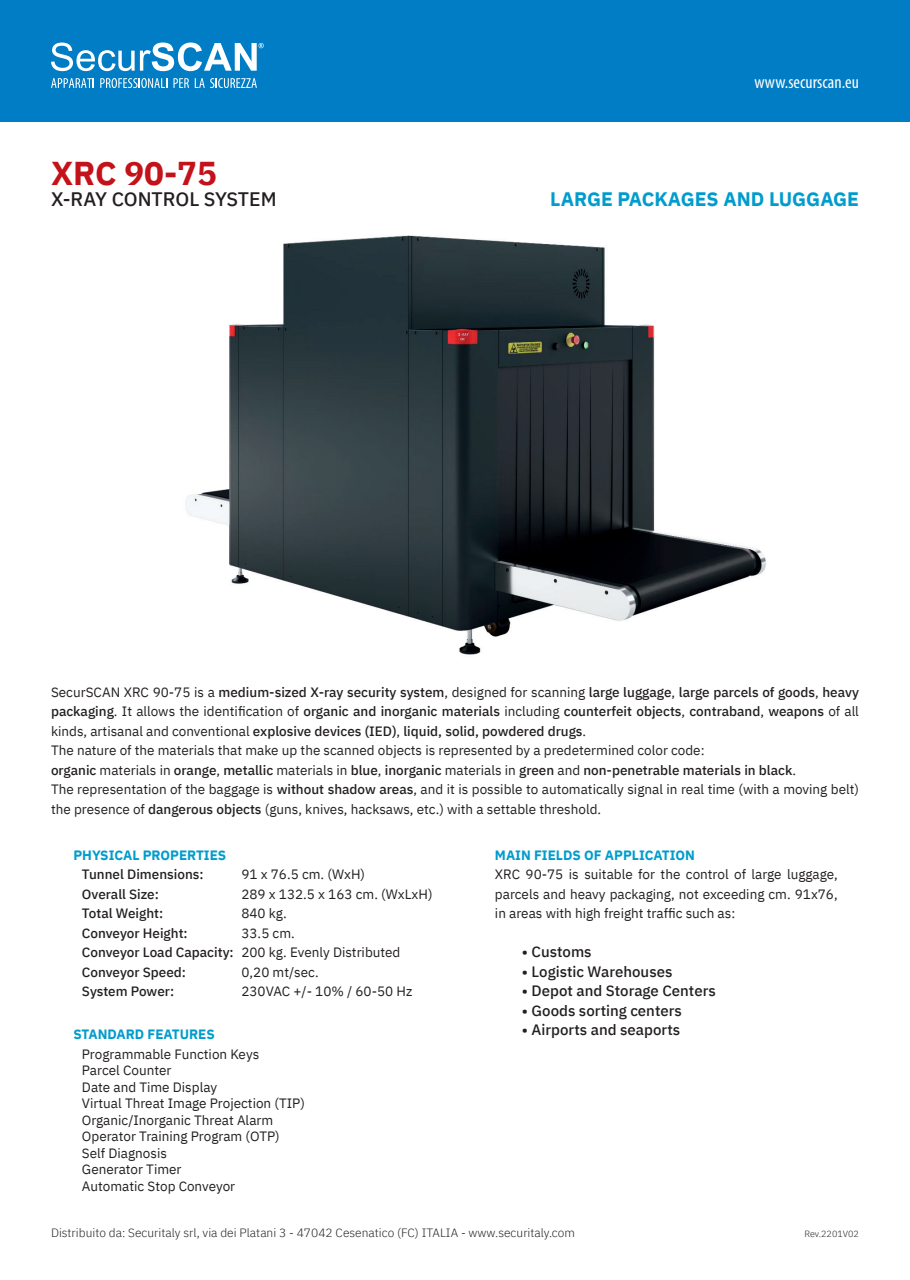
<style>
.page{position:relative;width:910px;height:1280px;background:#fff}
.page>*{position:absolute;margin:0;border:0;box-sizing:border-box;transform-origin:0 0}
.t1{font:700 33px "IBM Plex Sans";color:#c4121a}
.t2{font:700 19.5px "IBM Plex Sans";color:#009ccd}
.t3{font:500 19.5px "IBM Plex Sans";color:#231f20}
.t4{font:condensed 18px "Myriad Pro";color:#fff}
.t5{font:500 15px "IBM Plex Sans";color:#231f20}
.t6{font:13.5px/19.5px "IBM Plex Sans";color:#231f20}
.t7{font:500 13.5px/19.5px "IBM Plex Sans";color:#231f20}
.t8{font:700 13.5px "IBM Plex Sans";color:#009ccd}
.t9{font:300 12px "IBM Plex Sans";color:#231f20}
.t10{font:300 9px "IBM Plex Sans";color:#231f20}
.s1{font-weight:500}
.s2{font-weight:400}
</style>
<div class="page">
<img style="left:185px;top:235px;width:581px;height:420px">
<div style="left:0;top:0;width:910px;height:121px;background:#007dc5"></div>
<svg style="left:51px;top:43px;width:213px;height:28px"></svg>
<svg style="left:51px;top:78px;width:43px;height:10px"></svg>
<svg style="left:100px;top:78px;width:67px;height:10px"></svg>
<svg style="left:173px;top:78px;width:16px;height:10px"></svg>
<svg style="left:195px;top:78px;width:62px;height:10px"></svg>
<h1 class="t1" style="left:51px;top:147px;width:167px">XRC 90-75</h1>
<h2 class="t3" style="left:51px;top:184px;width:227px">X-RAY CONTROL SYSTEM</h2>
<h3 class="t4" style="left:754px;top:71px;width:106px">www.securscan.eu</h3>
<h2 class="t2" style="left:550px;top:184px;width:310px">LARGE PACKAGES AND LUGGAGE</h2>
<p class="t6" style="left:51px;top:681px;width:809px">SecurSCAN XRC 90-75 is a <span class="s1">medium-sized X-ray security system</span>, designed for scanning <span class="s1">large luggage</span>, <span class="s1">large parcels of goods</span>, <span class="s1">heavy packaging</span>. It allows the identification of <span class="s1">organic and inorganic materials</span> including <span class="s1">counterfeit objects</span>, <span class="s1">contraband</span>, <span class="s1">weapons</span> of all kinds, artisanal and conventional <span class="s1">explosive devices (IED)</span>, <span class="s1">liquid, solid, powdered drugs</span>.<br>The nature of the materials that make up the scanned objects is represented by a predetermined color code:<br><span class="s1">organic</span> materials in <span class="s1">orange</span>, <span class="s1">metallic</span> materials in <span class="s1">blue</span>, <span class="s1">inorganic</span> materials in <span class="s1">green</span> and <span class="s1">non-penetrable materials in black</span>.<br>The representation of the baggage is <span class="s1">without shadow areas</span>, and it is possible to automatically signal in real time (with a moving belt) the presence of <span class="s1">dangerous objects</span> (guns, knives, hacksaws, etc.) with a settable threshold.</p>
<p class="t8" style="left:495px;top:844px;width:201px">MAIN FIELDS OF APPLICATION</p>
<p class="t6" style="left:495px;top:863px;width:344px;text-align:justify">XRC 90-75 is suitable for the control of large luggage, parcels and heavy packaging, not exceeding cm. 91x76, in areas with high freight traffic such as:</p>
<p class="t5" style="left:522px;top:940px;width:71px">• Customs</p>
<p class="t5" style="left:522px;top:959px;width:152px">• Logistic Warehouses</p>
<p class="t5" style="left:522px;top:979px;width:195px">• Depot and Storage Centers</p>
<p class="t5" style="left:522px;top:998px;width:161px">• Goods sorting centers</p>
<p class="t5" style="left:522px;top:1018px;width:160px">• Airports and seaports</p>
<p class="t8" style="left:73px;top:844px;width:154px">PHYSICAL PROPERTIES</p>
<p class="t7" style="left:82px;top:863px;width:123px">Tunnel Dimensions:</p>
<p class="t6" style="left:241px;top:863px;width:125px">91 x 76.5 cm. (WxH)</p>
<p class="t7" style="left:82px;top:883px;width:78px">Overall Size:</p>
<p class="t6" style="left:241px;top:883px;width:193px">289 x 132.5 x 163 cm. (WxLxH)</p>
<p class="t7" style="left:82px;top:902px;width:83px">Total Weight:</p>
<p class="t6" style="left:241px;top:902px;width:47px">840 kg.</p>
<p class="t7" style="left:82px;top:922px;width:107px">Conveyor Height:</p>
<p class="t7" style="left:82px;top:922px;width:320px;text-indent:159px"><span class="s2">33.5 cm.<br></span>Conveyor Load Capacity: <span class="s2">200 kg. Evenly Distributed<br></span>Conveyor Speed:</p>
<p class="t6" style="left:241px;top:961px;width:79px">0,20 mt/sec.</p>
<p class="t7" style="left:82px;top:980px;width:94px">System Power:</p>
<p class="t6" style="left:241px;top:980px;width:172px">230VAC +/- 10% / 60-50 Hz</p>
<p class="t8" style="left:73px;top:1024px;width:143px">STANDARD FEATURES</p>
<p class="t6" style="left:82px;top:1045px;width:225px;line-height:16.5px">Programmable Function Keys<br>Parcel Counter<br>Date and Time Display<br>Virtual Threat Image Projection (TIP)<br>Organic/Inorganic Threat Alarm<br>Operator Training Program (OTP)<br>Self Diagnosis<br>Generator Timer<br>Automatic Stop Conveyor</p>
<p class="t9" style="left:51px;top:1224px;width:525px">Distribuito da: Securitaly srl, via dei Platani 3 - 47042 Cesenatico (FC) ITALIA - www.securitaly.com</p>
<p class="t10" style="left:804px;top:1227px;width:56px">Rev.2201V02</p>
</div>
